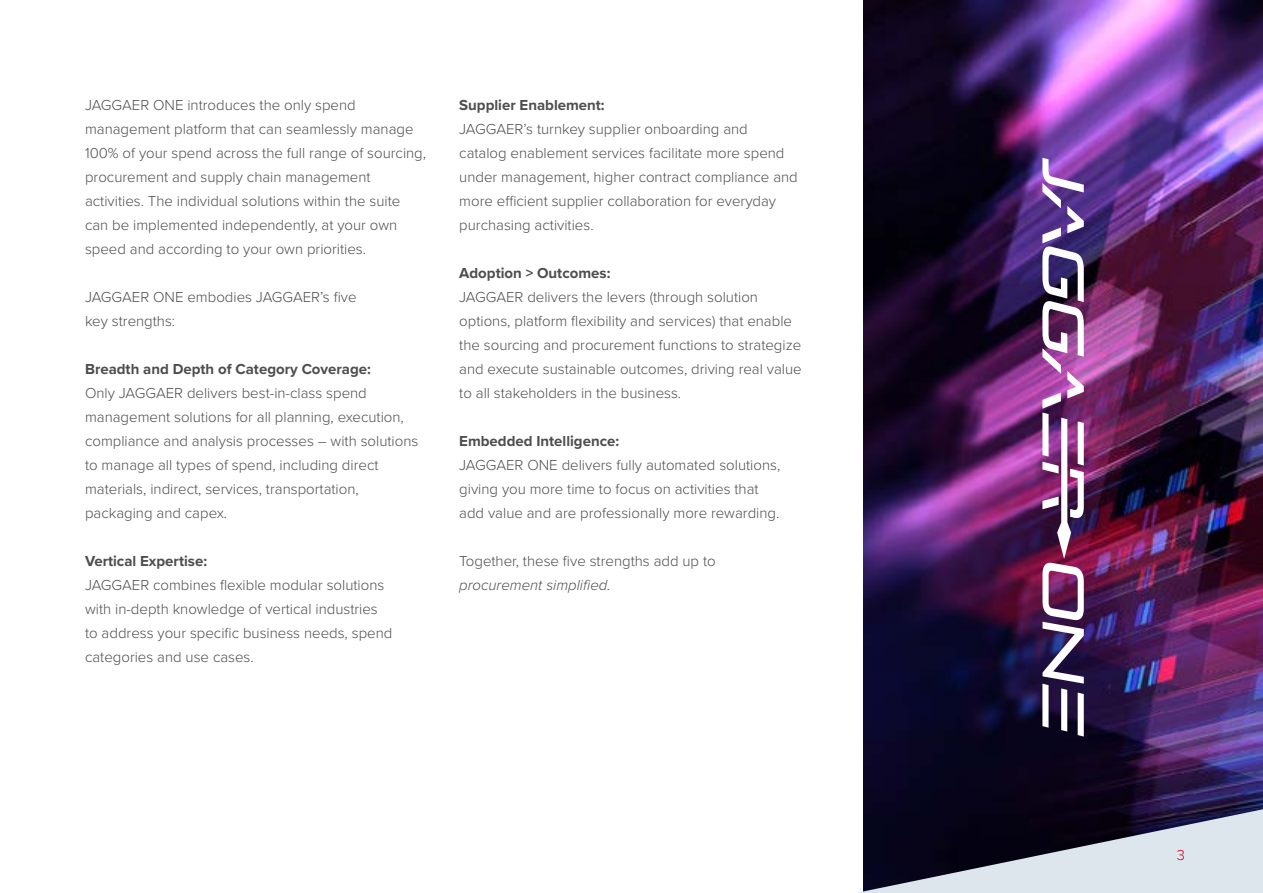
<style>
.page{position:relative;width:1263px;height:893px;background:#fff}
.page>*{position:absolute;margin:0;border:0;box-sizing:border-box;transform-origin:0 0}
.t1{font:300 15px/24px "Proxima Nova";color:#4d4d4d}
.t2{font:700 15px "Proxima Nova";color:#4d4d4d}
.t3{font:italic 300 15px "Proxima Nova";color:#4d4d4d}
.t4{font:300 15px "Proxima Nova";color:#d6001c}
</style>
<div class="page">
<img style="left:863px;top:0;width:400px;height:809px">
<svg style="left:857px;top:809px;width:406px;height:84px"></svg>
<img style="left:1042px;top:158px;width:42px;height:579px">
<p class="t1" style="left:85px;top:92px;width:343px">JAGGAER ONE introduces the only spend management platform that can seamlessly manage 100% of your spend across the full range of sourcing, procurement and supply chain management activities. The individual solutions within the suite can be implemented independently, at your own speed and according to your own priorities.</p>
<p class="t1" style="left:85px;top:284px;width:273px">JAGGAER ONE embodies JAGGAER s’ five key strengths:</p>
<p class="t2" style="left:85px;top:358px;width:287px">Breadth and Depth of Category Coverage:</p>
<p class="t1" style="left:85px;top:380px;width:335px">Only JAGGAER delivers best i n- -class spend management solutions for all planning, execution, compliance and analysis processes – with solutions to manage all types of spend, including direct materials, indirect, services, transportation, packaging and capex.</p>
<p class="t2" style="left:85px;top:550px;width:124px">Vertical Expertise:</p>
<p class="t1" style="left:85px;top:572px;width:309px">JAGGAER combines flexible modular solutions with in-depth knowledge of vertical industries to address your specific business needs, spend categories and use cases.</p>
<p class="t2" style="left:459px;top:94px;width:147px">Supplier Enablement:</p>
<p class="t1" style="left:459px;top:116px;width:340px">JAGGAER s’ turnkey supplier onboarding and catalog enablement services facilitate more spend under management, higher contract compliance and more efficient supplier collaboration for everyday purchasing activities.</p>
<p class="t2" style="left:459px;top:262px;width:153px">Adoption &gt; Outcomes:</p>
<p class="t1" style="left:459px;top:284px;width:344px">JAGGAER delivers the levers (through solution options, platform flexibility and services) that enable the sourcing and procurement functions to strategize and execute sustainable outcomes, driving real value to all stakeholders in the business.</p>
<p class="t2" style="left:459px;top:430px;width:161px">Embedded Intelligence:</p>
<p class="t1" style="left:459px;top:452px;width:322px">JAGGAER ONE delivers fully automated solutions, giving you more time to focus on activities that add value and are professionally more rewarding.</p>
<p class="t1" style="left:459px;top:548px;width:258px">Together, these five strengths add up to</p>
<p class="t3" style="left:459px;top:574px;width:153px">procurement simplified.</p>
<p class="t4" style="left:1177px;top:844px;width:10px">3</p>
</div>
